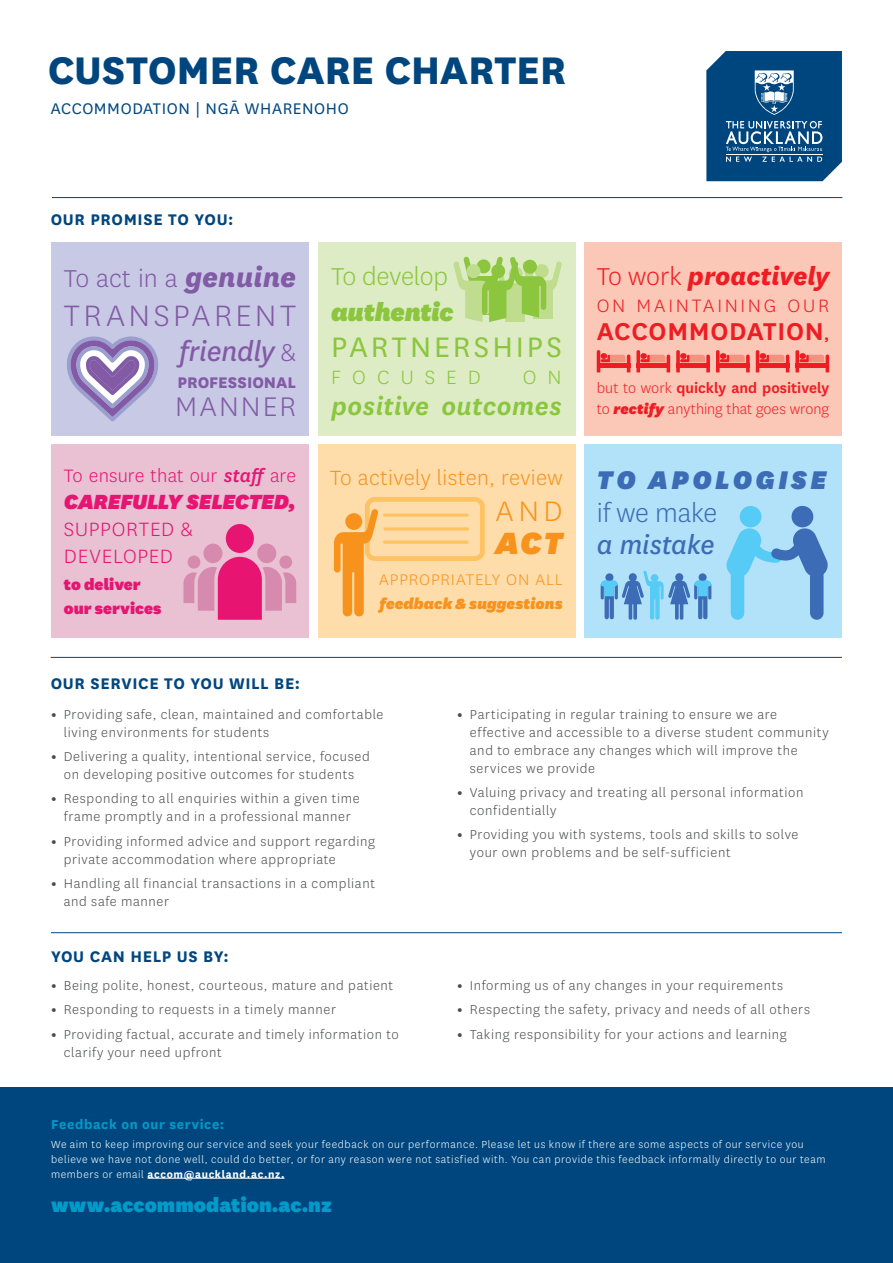
<style>
.page{position:relative;width:893px;height:1263px;background:#fff}
.page>*{position:absolute;margin:0;border:0;box-sizing:border-box;transform-origin:0 0}
.t1{font:800 45px "National";letter-spacing:-.005em;color:#00467e}
.t2{font:italic 900 36px "National";color:#f7931d}
.t3{font:300 34.5px "National";letter-spacing:.105em;color:#825aa5}
.t4{font:33px "National";letter-spacing:.095em;color:#8bc63e}
.t5{font:300 33px "National";color:#f7931d}
.t6{font:italic 31.5px "National";letter-spacing:-.01em;color:#825aa5}
.t7{font:300 31.5px "National";letter-spacing:.06em;color:#825aa5}
.t8{font:italic 900 30px "National";letter-spacing:.12em;color:#3b6cb5}
.t9{font:300 30px "National";letter-spacing:-.005em;color:#3b6cb5}
.t10{font:italic 30px "National";letter-spacing:-.005em;color:#3b6cb5}
.t11{font:italic 800 28.5px "National";letter-spacing:-.005em;color:#ee1d23}
.t12{font:italic 600 28.5px "National";letter-spacing:.015em;color:#8bc63e}
.t13{font:300 28.5px "National";letter-spacing:-.005em;color:#825aa5}
.t14{font:600 28.5px "National";letter-spacing:.025em;color:#ee1d23}
.t15{font:300 28.5px "National";letter-spacing:-.005em;color:#8bc63e}
.t16{font:italic 900 28.5px "National";letter-spacing:-.01em;color:#8bc63e}
.t17{font:300 24px "National";letter-spacing:.015em;color:#f7931d}
.t18{font:italic 900 24px "National";letter-spacing:-.01em;color:#e71472}
.t19{font:900 22.5px "National";color:#009bc8}
.t20{font:300 22.5px/27px "National";letter-spacing:.03em;color:#e71472}
.t21{font:300 22.5px "National";letter-spacing:.495em;color:#8bc63e}
.t22{font:300 21px "National";letter-spacing:.005em;color:#e71472}
.t23{font:300 21px "National";letter-spacing:.13em;color:#ee1d23}
.t24{font:700 18px "National";letter-spacing:.035em;color:#00467e}
.t25{font:18px "National";letter-spacing:.035em;color:#00467e}
.t26{font:900 18px/24px "National";color:#e71472}
.t27{font:300 18px "National";letter-spacing:.05em;color:#f7931d}
.t28{font:800 18px "National";letter-spacing:-.005em;color:#825aa5}
.t29{font:italic 900 17.25px "National";letter-spacing:.005em;color:#f7931d}
.t30{font:300 16.5px/21px "National";letter-spacing:-.005em;color:#ee1d23}
.t31{font:300 15px/18px "National";letter-spacing:.045em;color:#4b4c4d}
.t32{font:700 15px "National";letter-spacing:.045em;color:#009bc8}
.t33{font:300 12px/15px "National";letter-spacing:.05em;color:#fff}
.s1{font-weight:800;font-style:italic;font-size:31.5px}
.s2{font-weight:300;font-style:normal;font-size:28.5px}
.s3{font-weight:500;font-style:italic}
.s4{font-weight:300;font-style:normal}
.s5{font-size:18px}
.s6{font-weight:600}
.s7{font-weight:900;font-style:italic}
.s8{font-weight:800}
.s9{font-weight:700}
</style>
<div class="page">
<div style="left:0;top:1087px;width:893px;height:176px;background:#00467e"></div>
<div style="left:51px;top:242px;width:258px;height:194px;background:#c8cae5"></div>
<div style="left:51px;top:444px;width:258px;height:193px;background:#e9c1d3"></div>
<div style="left:317px;top:242px;width:258px;height:194px;background:#ddecc5"></div>
<div style="left:317px;top:444px;width:258px;height:193px;background:#feddab"></div>
<div style="left:584px;top:242px;width:258px;height:194px;background:#fbc7b7"></div>
<div style="left:584px;top:444px;width:258px;height:193px;background:#b2e2f9"></div>
<hr style="left:147px;top:1178px;width:138px;height:1px;background:#fff">
<hr style="left:51px;top:657px;width:791px;height:1px;background:#00467e">
<hr style="left:52px;top:197px;width:790px;height:1px;background:#00467e">
<hr style="left:51px;top:932px;width:791px;height:1px;background:#00467e">
<svg style="left:706px;top:51px;width:136px;height:130px;background:#1f5c8d"></svg>
<svg style="left:67px;top:336px;width:91px;height:86px"></svg>
<svg style="left:453px;top:256px;width:109px;height:66px"></svg>
<svg style="left:597px;top:350px;width:33px;height:22px"></svg>
<svg style="left:636px;top:350px;width:34px;height:22px"></svg>
<svg style="left:676px;top:350px;width:34px;height:22px"></svg>
<svg style="left:716px;top:350px;width:34px;height:22px"></svg>
<svg style="left:756px;top:350px;width:33px;height:22px"></svg>
<svg style="left:795px;top:350px;width:34px;height:22px"></svg>
<svg style="left:188px;top:555px;width:12px;height:14px"></svg>
<div style="left:257px;top:544px;width:19px;height:19px;background:#d68bae;border-radius:50%"></div>
<div style="left:203px;top:544px;width:19px;height:19px;background:#d68bae;border-radius:50%"></div>
<div style="left:226px;top:524px;width:28px;height:29px;background:#e71472;border-radius:50%"></div>
<svg style="left:183px;top:557px;width:113px;height:63px"></svg>
<div style="left:365px;top:497px;width:120px;height:64px;border:5px solid #fdc261;border-radius:7px"></div>
<svg style="left:385px;top:513px;width:82px;height:4px"></svg>
<hr style="left:385px;top:527px;width:82px;height:3px;background:#fdc261">
<svg style="left:385px;top:540px;width:82px;height:4px"></svg>
<svg style="left:334px;top:507px;width:45px;height:109px"></svg>
<div style="left:731px;top:564px;width:13px;height:56px;background:#56cbf5;border-radius:7px"></div>
<div style="left:810px;top:561px;width:13px;height:59px;background:#3b6cb5;border-radius:7px"></div>
<div style="left:740px;top:506px;width:21px;height:21px;background:#56cbf5;border-radius:50%"></div>
<div style="left:791px;top:506px;width:22px;height:21px;background:#3b6cb5;border-radius:50%"></div>
<svg style="left:726px;top:527px;width:102px;height:50px"></svg>
<svg style="left:600px;top:570px;width:112px;height:50px"></svg>
<h1 class="t1" style="left:48px;top:38px;width:520px">CUSTOMER CARE CHARTER</h1>
<p class="t25" style="left:51px;top:96px;width:299px">ACCOMMODATION | NGĀ WHARENOHO</p>
<p class="t24" style="left:51px;top:207px;width:184px">OUR PROMISE TO YOU:</p>
<h3 class="t13" style="left:64px;top:261px;width:234px">To act in a <span class="s1">genuine</span></h3>
<h3 class="t3" style="left:64px;top:294px;width:234px">TRANSPARENT</h3>
<h3 class="t6" style="left:179px;top:331px;width:118px">friendly <span class="s2">&amp;</span></h3>
<p class="t28" style="left:178px;top:369px;width:120px">PROFESSIONAL</p>
<h3 class="t7" style="left:175px;top:387px;width:122px">MANNER</h3>
<h3 class="t22" style="left:64px;top:463px;width:234px">To ensure that our <span class="s3">staff</span> are</h3>
<h3 class="t18" style="left:64px;top:485px;width:234px">CAREFULLY SELECTED,</h3>
<h3 class="t20" style="left:64px;top:515px;width:130px">SUPPORTED &amp;<br>DEVELOPED</h3>
<p class="t26" style="left:64px;top:572px;width:99px">to deliver our services</p>
<p class="t24" style="left:51px;top:670px;width:251px">OUR SERVICE TO YOU WILL BE:</p>
<h3 class="t15" style="left:331px;top:258px;width:118px">To develop</h3>
<h3 class="t16" style="left:331px;top:292px;width:124px">authentic</h3>
<h3 class="t4" style="left:331px;top:325px;width:232px">PARTNERSHIPS</h3>
<h3 class="t21" style="left:331px;top:363px;width:151px">FOCUSED</h3>
<h3 class="t21" style="left:523px;top:363px;width:40px">O N</h3>
<h3 class="t12" style="left:331px;top:387px;width:232px">positive outcomes</h3>
<h3 class="t17" style="left:330px;top:462px;width:234px">To actively listen, review</h3>
<h3 class="t5" style="left:496px;top:490px;width:68px">AND</h3>
<h2 class="t2" style="left:495px;top:518px;width:69px">ACT</h2>
<p class="t27" style="left:379px;top:568px;width:185px">APPROPRIATELY ON ALL</p>
<p class="t29" style="left:379px;top:592px;width:185px">feedback &amp; suggestions</p>
<h3 class="t11" style="left:597px;top:256px;width:234px"><span class="s4">To work</span> proactively</h3>
<h3 class="t23" style="left:597px;top:292px;width:234px">ON MAINTAINING OUR</h3>
<h3 class="t14" style="left:597px;top:312px;width:234px">ACCOMMODATION<span class="s5">,</span></h3>
<p class="t30" style="left:597px;top:377px;width:234px">but to work <span class="s6">quickly and positively </span>to <span class="s7">rectify</span> anything that goes wrong</p>
<h3 class="t8" style="left:597px;top:459px;width:231px">TO APOLOGISE</h3>
<h3 class="t9" style="left:597px;top:494px;width:122px">if we make</h3>
<h3 class="t10" style="left:597px;top:525px;width:119px">a mistake</h3>
<p class="t31" style="left:64px;top:705px;width:321px;text-indent:-13px"><span class="s8">•</span> Providing safe, clean, maintained and comfortable living environments for students</p>
<p class="t31" style="left:51px;top:747px;width:320px;text-align:center"><span class="s8">•</span> Delivering a quality, intentional service, focused on developing positive outcomes for students</p>
<p class="t31" style="left:51px;top:789px;width:310px;text-align:center"><span class="s8">•</span> Responding to all enquiries within a given time frame promptly and in a professional manner</p>
<p class="t31" style="left:64px;top:832px;width:313px;text-indent:-13px"><span class="s8">•</span> Providing informed advice and support regarding private accommodation where appropriate</p>
<p class="t31" style="left:64px;top:874px;width:313px;text-indent:-13px"><span class="s8">•</span> Handling all financial transactions in a compliant and safe manner</p>
<p class="t24" style="left:51px;top:943px;width:179px">YOU CAN HELP US BY:</p>
<p class="t31" style="left:51px;top:976px;width:344px"><span class="s8">•</span> Being polite, honest, courteous, mature and patient</p>
<p class="t31" style="left:51px;top:1000px;width:286px"><span class="s8">•</span> Responding to requests in a timely manner</p>
<p class="t31" style="left:64px;top:1024px;width:337px;text-indent:-13px"><span class="s8">•</span> Providing factual, accurate and timely information to clarify your need upfront</p>
<p class="t31" style="left:470px;top:705px;width:360px;text-indent:-13px"><span class="s8">•</span> Participating in regular training to ensure we are effective and accessible to a diverse student community and to embrace any changes which will improve the services we provide</p>
<p class="t31" style="left:470px;top:783px;width:335px;text-indent:-13px"><span class="s8">•</span> Valuing privacy and treating all personal information confidentially</p>
<p class="t31" style="left:470px;top:825px;width:330px;text-indent:-13px"><span class="s8">•</span> Providing you with systems, tools and skills to solve your own problems and be self-sufficient</p>
<p class="t31" style="left:457px;top:976px;width:328px"><span class="s8">•</span> Informing us of any changes in your requirements</p>
<p class="t31" style="left:457px;top:1000px;width:354px"><span class="s8">•</span> Respecting the safety, privacy and needs of all others</p>
<p class="t31" style="left:457px;top:1024px;width:331px"><span class="s8">•</span> Taking responsibility for your actions and learning</p>
<p class="t32" style="left:51px;top:1113px;width:175px">Feedback on our service:</p>
<p class="t33" style="left:51px;top:1136px;width:776px">We aim to keep improving our service and seek your feedback on our performance. Please let us know if there are some aspects of our service you believe we have not done well, could do better, or for any reason were not satisfied with. You can provide this feedback informally directly to our team members or email <span class="s9">accom@auckland.ac.nz.</span></p>
<h3 class="t19" style="left:51px;top:1190px;width:282px">www.accommodation.ac.nz</h3>
</div>
